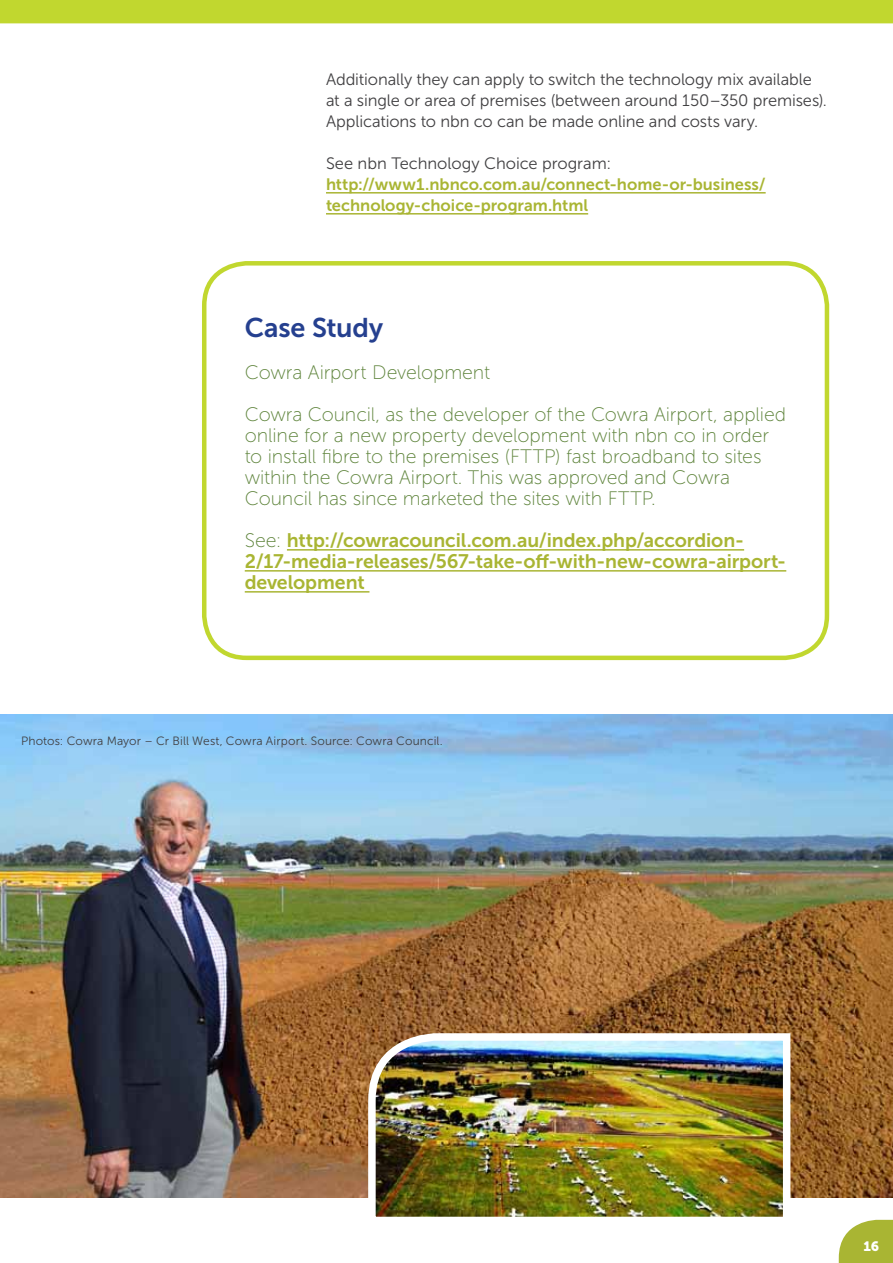
<style>
.page{position:relative;width:893px;height:1263px;background:#fff}
.page>*{position:absolute;margin:0;border:0;box-sizing:border-box;transform-origin:0 0}
.t1{font:27px "Museo Sans 700";letter-spacing:-.005em;color:#25408f}
.t2{font:19.5px/21px "Museo Sans 100";letter-spacing:-.005em;color:#5d833a}
.t3{font:19.5px/21px "Museo Sans 700";letter-spacing:-.005em;color:#a9b533}
.t4{font:16.5px/21px "Museo Sans 300";letter-spacing:-.005em;color:#414042}
.t5{font:16.5px/21px "Museo Sans 700";color:#a9b533}
.t6{font:13.5px "Museo Sans 900";color:#fff}
.t7{font:12px "Museo Sans 300";letter-spacing:.01em;color:#414042}
.s1{font-family:"Museo Sans 100";color:#5d833a}
</style>
<div class="page">
<div style="left:0;top:0;width:893px;height:23px;background:#c1d72f"></div>
<svg style="left:839px;top:1220px;width:54px;height:43px;background:#b3bd4b"></svg>
<hr style="left:326px;top:192px;width:440px;height:2px;background:#a9b533">
<hr style="left:326px;top:213px;width:262px;height:2px;background:#a9b533">
<hr style="left:287px;top:549px;width:457px;height:2px;background:#a9b533">
<hr style="left:245px;top:570px;width:541px;height:2px;background:#a9b533">
<hr style="left:245px;top:591px;width:124px;height:2px;background:#a9b533">
<div style="left:202px;top:261px;width:627px;height:399px;border:4px solid #c1d72f;border-radius:43px"></div>
<img style="left:0;top:715px;width:893px;height:483px">
<img style="left:364px;top:1029px;width:430px;height:188px">
<p class="t4" style="left:326px;top:69px;width:502px">Additionally they can apply to switch the technology mix available at a single or area of premises (between around 150–350 premises).<br>Applications to nbn co can be made online and costs vary.</p>
<p class="t4" style="left:326px;top:153px;width:287px">See nbn Technology Choice program:</p>
<p class="t5" style="left:326px;top:174px;width:441px">http://www1.nbnco.com.au/connect-home-or-business/ technology-choice-program.html</p>
<h1 class="t1" style="left:245px;top:312px;width:140px">Case Study</h1>
<p class="t2" style="left:245px;top:351px;width:543px;line-height:42px">Cowra Airport Development<br>Cowra Council, as the developer of the Cowra Airport, applied</p>
<p class="t2" style="left:245px;top:425px;width:526px">online for a new property development with nbn co in order to install fibre to the premises (FTTP) fast broadband to sites within the Cowra Airport. This was approved and Cowra Council has since marketed the sites with FTTP.</p>
<p class="t3" style="left:245px;top:530px;width:543px"><span class="s1">See:</span> http://cowracouncil.com.au/index.php/accordion-<br>2/17-media-releases/567-take-off-with-new-cowra-airport&shy;development</p>
<p class="t7" style="left:21px;top:734px;width:423px">Photos: Cowra Mayor – Cr Bill West, Cowra Airport. Source: Cowra Council.</p>
<p class="t6" style="left:863px;top:1238px;width:17px">16</p>
</div>
